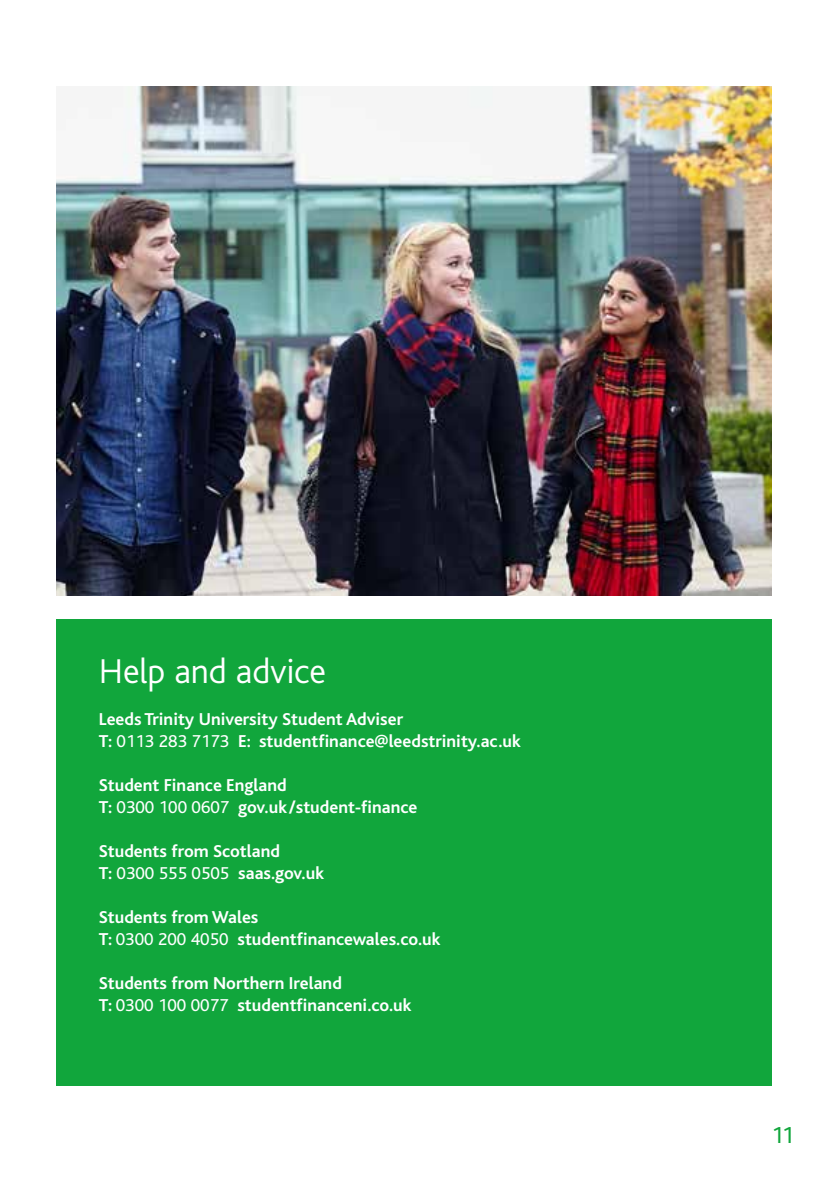
<style>
.page{position:relative;width:840px;height:1191px;background:#fff}
.page>*{position:absolute;margin:0;border:0;box-sizing:border-box;transform-origin:0 0}
.t1{font:300 36px "Bliss";letter-spacing:-.005em;color:#fff}
.t2{font:24px "Bliss";color:#11a63c}
.t3{font:700 18px/22px "Bliss";color:#fff}
.s1{font-weight:400}
</style>
<div class="page">
<div style="left:57px;top:619px;width:714px;height:467px;background:#11a63c"></div>
<img style="left:57px;top:86px;width:714px;height:509px">
<h1 class="t1" style="left:99px;top:652px;width:228px">Help and advice</h1>
<p class="t3" style="left:99px;top:708px;width:423px">Leeds Trinity University Student Adviser<br>T: <span class="s1">0113 283 7173</span> E: studentfinance@leedstrinity.ac.uk</p>
<p class="t3" style="left:99px;top:774px;width:320px">Student Finance England<br>T: <span class="s1">0300 100 0607</span> gov.uk/student-finance</p>
<p class="t3" style="left:99px;top:840px;width:226px">Students from Scotland<br>T: <span class="s1">0300 555 0505</span> saas.gov.uk</p>
<p class="t3" style="left:99px;top:906px;width:343px">Students from Wales<br>T: <span class="s1">0300 200 4050</span> studentfinancewales.co.uk</p>
<p class="t3" style="left:99px;top:972px;width:314px">Students from Northern Ireland<br>T: <span class="s1">0300 100 0077</span> studentfinanceni.co.uk</p>
<h2 class="t2" style="left:771px;top:1122px;width:25px">11</h2>
</div>
